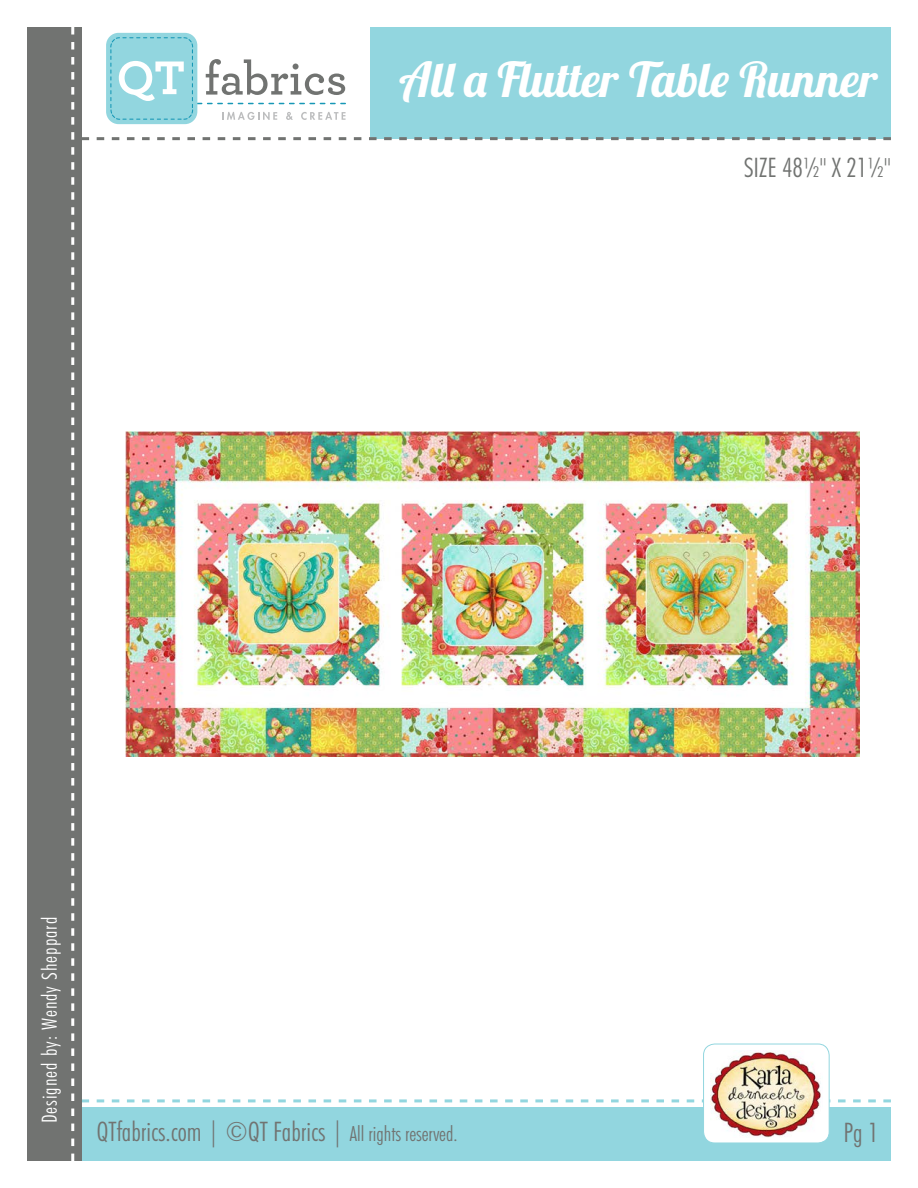
<style>
.page{position:relative;width:918px;height:1188px;background:#fff}
.page>*{position:absolute;margin:0;border:0;box-sizing:border-box;transform-origin:0 0}
.t1{font:48px "Lobster 1.4";color:#fff}
.t2{font:300 condensed 27px "Futura BT";color:#717371}
.t3{font:300 condensed 21px "Futura BT";letter-spacing:.05em;color:#fff}
.s1{font-size:21px}
</style>
<div class="page">
<div style="left:71px;top:1107px;width:820px;height:54px;background:#92d6df"></div>
<svg style="left:82px;top:1099px;width:809px;height:3px"></svg>
<div style="left:27px;top:27px;width:55px;height:1134px;background:#717371"></div>
<svg style="left:71px;top:27px;width:3px;height:1134px"></svg>
<div style="left:371px;top:27px;width:520px;height:112px;background:#92d6df"></div>
<svg style="left:82px;top:137px;width:809px;height:3px"></svg>
<div style="left:106px;top:33px;width:91px;height:91px;background:#92d6df;border-radius:13px"></div>
<svg style="left:110px;top:37px;width:236px;height:83px"></svg>
<img style="left:126px;top:431px;width:734px;height:326px">
<div style="left:704px;top:1044px;width:125px;height:99px;background:#fff;border-radius:11px"></div>
<img style="left:711px;top:1050px;width:110px;height:87px">
<div style="left:703px;top:1044px;width:127px;height:99px;border:1px solid #92d6df;border-radius:11px"></div>
<p class="t1" style="left:399px;top:49px;width:480px">All a Flutter Table Runner</p>
<p class="t2" style="left:744px;top:151px;width:149px">SIZE 48½" X 21½"</p>
<p class="t3" style="left:37px;top:1123px;width:208px;rotate:-90deg">Designed by: Wendy Sheppard</p>
<p class="t2" style="left:97px;top:1115px;width:362px">QTfabrics.com | ©QT Fabrics | <span class="s1">All rights reserved.</span></p>
<p class="t2" style="left:843px;top:1116px;width:37px">Pg 1</p>
</div>
